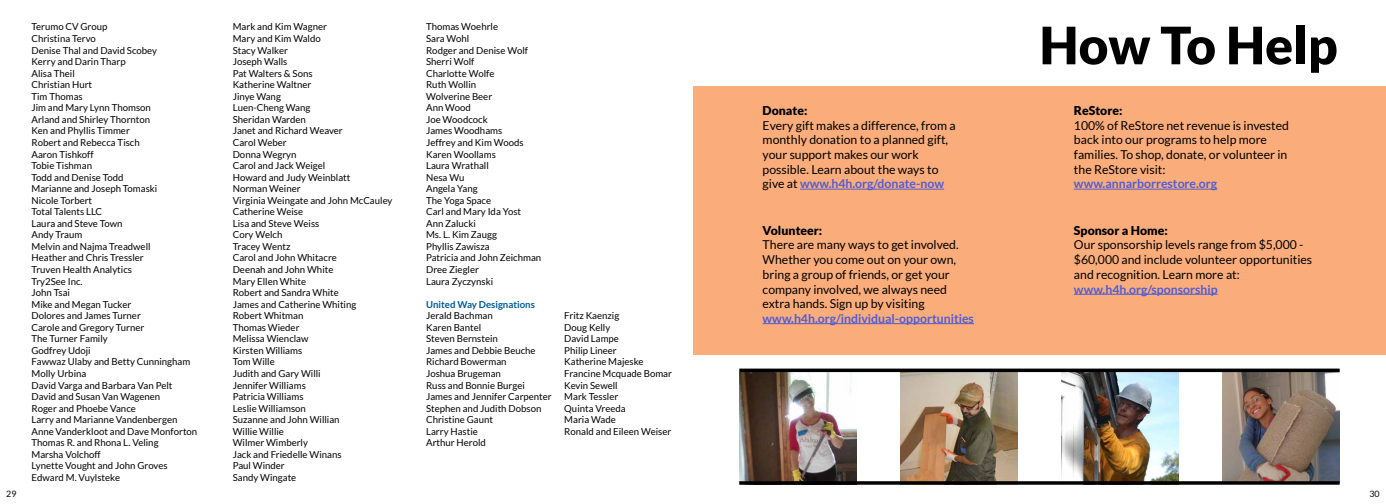
<style>
.page{position:relative;width:1386px;height:504px;background:#fff}
.page>*{position:absolute;margin:0;border:0;box-sizing:border-box;transform-origin:0 0}
.t1{font:900 51.62px "Lato";color:#000}
.t2{font:12.25px/14.7px "Lato";color:#000}
.t3{font:700 12.25px "Lato";color:#4f5cd6}
.t4{font:900 12.25px "Lato";color:#000}
.t5{font:9.62px/11.5px "Lato";color:#000}
.t6{font:700 9.62px "Lato";color:#005b97}
.t7{font:8.75px "Lato";color:#000}
.s1{font-weight:700;color:#4f5cd6}
</style>
<div class="page">
<div style="left:693px;top:86px;width:693px;height:268px;background:#faad7b"></div>
<img style="left:1062px;top:372px;width:117px;height:109px">
<hr style="left:800px;top:189px;width:144px;height:1px;background:#4f5cd6">
<hr style="left:763px;top:323px;width:211px;height:1px;background:#4f5cd6">
<hr style="left:1074px;top:189px;width:143px;height:1px;background:#4f5cd6">
<hr style="left:1074px;top:294px;width:144px;height:1px;background:#4f5cd6">
<img style="left:900px;top:372px;width:118px;height:109px">
<img style="left:739px;top:372px;width:117px;height:109px">
<img style="left:1222px;top:372px;width:118px;height:109px">
<hr style="left:739px;top:369px;width:601px;height:3px;background:#000">
<svg style="left:739px;top:481px;width:601px;height:4px;background:#131210"></svg>
<p class="t5" style="left:32px;top:21px;width:167px">Terumo CV Group<br>Christina Tervo<br>Denise Thal and David Scobey<br>Kerry and Darin Tharp<br>Alisa Theil<br>Christian Hurt<br>Tim Thomas<br>Jim and Mary Lynn Thomson<br>Arland and Shirley Thornton<br>Ken and Phyllis Timmer<br>Robert and Rebecca Tisch<br>Aaron Tishkoff<br>Tobie Tishman<br>Todd and Denise Todd<br>Marianne and Joseph Tomaski<br>Nicole Torbert<br>Total Talents LLC<br>Laura and Steve Town<br>Andy Traum<br>Melvin and Najma Treadwell<br>Heather and Chris Tressler<br>Truven Health Analytics<br>Try2See Inc.<br>John Tsai<br>Mike and Megan Tucker<br>Dolores and James Turner<br>Carole and Gregory Turner<br>The Turner Family<br>Godfrey Udoji<br>Fawwaz Ulaby and Betty Cunningham<br>Molly Urbina<br>David Varga and Barbara Van Pelt<br>David and Susan Van Wagenen<br>Roger and Phoebe Vance<br>Larry and Marianne Vandenbergen<br>Anne Vanderkloot and Dave Monforton<br>Thomas R. and Rhona L. Veling<br>Marsha Volchoff<br>Lynette Vought and John Groves<br>Edward M. Vuylsteke</p>
<p class="t5" style="left:426px;top:21px;width:117px">Thomas Woehrle<br>Sara Wohl<br>Rodger and Denise Wolf<br>Sherri Wolf<br>Charlotte Wolfe<br>Ruth Wollin<br>Wolverine Beer<br>Ann Wood<br>Joe Woodcock<br>James Woodhams<br>Jeffrey and Kim Woods<br>Karen Woollams<br>Laura Wrathall<br>Nesa Wu<br>Angela Yang<br>The Yoga Space<br>Carl and Mary Ida Yost<br>Ann Zalucki<br>Ms. L. Kim Zaugg<br>Phyllis Zawisza<br>Patricia and John Zeichman<br>Dree Ziegler<br>Laura Zyczynski</p>
<p class="t5" style="left:233px;top:21px;width:161px">Mark and Kim Wagner<br>Mary and Kim Waldo<br>Stacy Walker<br>Joseph Walls<br>Pat Walters &amp; Sons<br>Katherine Waltner<br>Jinye Wang<br>Luen-Cheng Wang<br>Sheridan Warden<br>Janet and Richard Weaver<br>Carol Weber<br>Donna Wegryn<br>Carol and Jack Weigel<br>Howard and Judy Weinblatt<br>Norman Weiner<br>Virginia Weingate and John McCauley<br>Catherine Weise<br>Lisa and Steve Weiss<br>Cory Welch<br>Tracey Wentz<br>Carol and John Whitacre<br>Deenah and John White<br>Mary Ellen White<br>Robert and Sandra White<br>James and Catherine Whiting<br>Robert Whitman<br>Thomas Wieder<br>Melissa Wienclaw<br>Kirsten Williams<br>Tom Wille<br>Judith and Gary Willi<br>Jennifer Williams<br>Patricia Williams<br>Leslie Williamson<br>Suzanne and John Willian<br>Willie Willie<br>Wilmer Wimberly<br>Jack and Friedelle Winans<br>Paul Winder<br>Sandy Wingate</p>
<h1 class="t1" style="left:1040px;top:15px;width:300px">How To Help</h1>
<p class="t4" style="left:1074px;top:103px;width:50px">ReStore:</p>
<p class="t2" style="left:1074px;top:118px;width:217px">100% of ReStore net revenue is invested back into our programs to help more families. To shop, donate, or volunteer in the ReStore visit:</p>
<p class="t3" style="left:1074px;top:177px;width:145px">www.annarborrestore.org</p>
<p class="t4" style="left:1074px;top:223px;width:95px">Sponsor a Home:</p>
<p class="t2" style="left:1074px;top:238px;width:240px">Our sponsorship levels range from $5,000 - $60,000 and include volunteer opportunities and recognition. Learn more at:</p>
<p class="t3" style="left:1074px;top:282px;width:145px">www.h4h.org/sponsorship</p>
<p class="t4" style="left:763px;top:103px;width:46px">Donate:</p>
<p class="t2" style="left:763px;top:118px;width:195px">Every gift makes a difference, from a monthly donation to a planned gift, your support makes our work possible. Learn about the ways to give at <span class="s1">www.h4h.org/donate-now</span></p>
<p class="t4" style="left:763px;top:223px;width:61px">Volunteer:</p>
<p class="t2" style="left:763px;top:238px;width:198px">There are many ways to get involved.<br>Whether you come out on your own, bring a group of friends, or get your company involved, we always need extra hands. Sign up by visiting</p>
<p class="t3" style="left:763px;top:311px;width:213px">www.h4h.org/individual-opportunities</p>
<p class="t6" style="left:426px;top:299px;width:110px">United Way Designations</p>
<p class="t5" style="left:426px;top:310px;width:127px">Jerald Bachman<br>Karen Bantel<br>Steven Bernstein<br>James and Debbie Beuche<br>Richard Bowerman<br>Joshua Brugeman<br>Russ and Bonnie Burgei<br>James and Jennifer Carpenter<br>Stephen and Judith Dobson<br>Christine Gaunt<br>Larry Hastie<br>Arthur Herold</p>
<p class="t5" style="left:564px;top:310px;width:109px">Fritz Kaenzig<br>Doug Kelly<br>David Lampe<br>Philip Lineer<br>Katherine Majeske<br>Francine Mcquade Bomar<br>Kevin Sewell<br>Mark Tessler<br>Quinta Vreeda<br>Maria Wade<br>Ronald and Eileen Weiser</p>
<p class="t7" style="left:6px;top:489px;width:12px">29</p>
<p class="t7" style="left:1370px;top:489px;width:12px">30</p>
</div>
